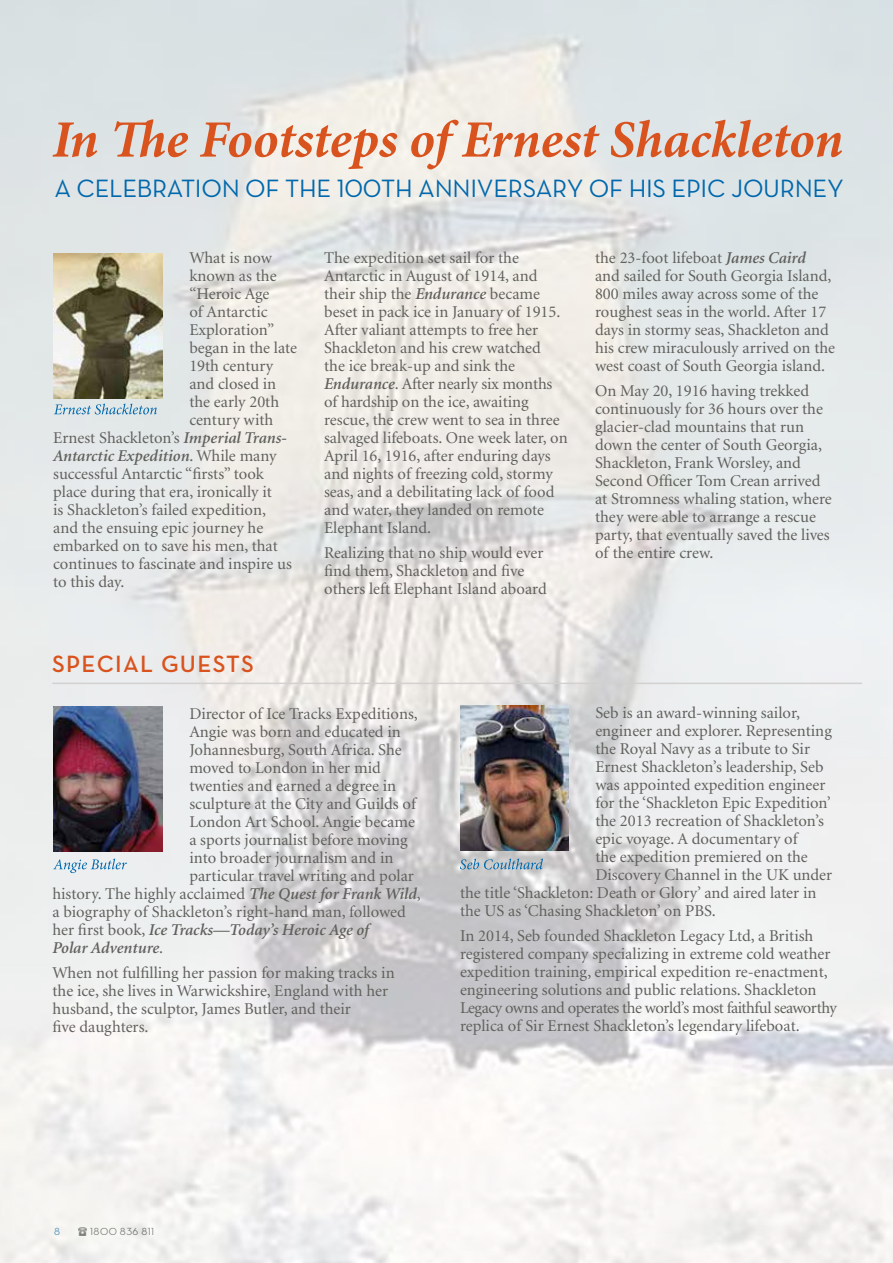
<style>
.page{position:relative;width:893px;height:1263px;background:#fff}
.page>*{position:absolute;margin:0;border:0;box-sizing:border-box;transform-origin:0 0}
.t1{font:italic 700 52.5px "Minion Pro";letter-spacing:-.005em;color:#d9531e}
.t2{font:25.5px "Neutraface Text";letter-spacing:-.01em;color:#0068ac}
.t3{font:600 24px "Neutraface Text";letter-spacing:.05em;color:#d9531e}
.t4{font:16.5px/18px "Minion";color:#60605c}
.t5{font:italic 600 16.5px "Minion";color:#60605c}
.t6{font:500 10.5px "Neutraface Display";letter-spacing:.05em;color:#58595b}
.t7{font:500 10.5px "Neutraface Display";color:#227ab8}
.s1{font-weight:600;font-style:italic}
.s2{font-weight:400;font-style:normal}
</style>
<div class="page">
<img style="left:0;top:0;width:893px;height:1263px">
<hr style="left:52px;top:683px;width:810px;height:1px;background:#d3d1d0">
<img style="left:53px;top:707px;width:109px;height:145px">
<img style="left:54px;top:253px;width:108px;height:145px">
<img style="left:460px;top:706px;width:108px;height:144px">
<svg style="left:54px;top:404px;width:103px;height:10px"></svg>
<svg style="left:53px;top:858px;width:74px;height:15px"></svg>
<svg style="left:460px;top:858px;width:83px;height:11px"></svg>
<h1 class="t1" style="left:52px;top:102px;width:793px">In The Footsteps of Ernest Shackleton</h1>
<h2 class="t2" style="left:54px;top:173px;width:791px">A CELEBRATION OF THE 100TH ANNIVERSARY OF HIS EPIC JOURNEY</h2>
<p class="t4" style="left:189px;top:249px;width:84px">What is now</p>
<p class="t4" style="left:189px;top:267px;width:89px">known as the</p>
<p class="t4" style="left:189px;top:285px;width:82px">“Heroic Age</p>
<p class="t4" style="left:189px;top:303px;width:80px">of Antarctic</p>
<p class="t4" style="left:189px;top:321px;width:86px">Exploration”</p>
<p class="t4" style="left:189px;top:339px;width:109px">began in the late</p>
<p class="t4" style="left:189px;top:357px;width:85px">19th century</p>
<p class="t4" style="left:189px;top:375px;width:88px">and closed in</p>
<p class="t4" style="left:189px;top:393px;width:91px">the early 20th</p>
<p class="t4" style="left:189px;top:411px;width:85px">century with</p>
<p class="t4" style="left:53px;top:429px;width:236px">Ernest Shackleton’s <span class="s1">Imperial Trans-</span></p>
<p class="t5" style="left:53px;top:447px;width:225px">Antarctic Expedition<span class="s2">. While many</span></p>
<p class="t4" style="left:53px;top:465px;width:212px">successful Antarctic “firsts” took</p>
<p class="t4" style="left:53px;top:483px;width:220px">place during that era, ironically it</p>
<p class="t4" style="left:53px;top:501px;width:214px">is Shackleton’s failed expedition,</p>
<p class="t4" style="left:53px;top:519px;width:212px">and the ensuing epic journey he</p>
<p class="t4" style="left:53px;top:537px;width:226px">embarked on to save his men, that</p>
<p class="t4" style="left:53px;top:555px;width:240px">continues to fascinate and inspire us</p>
<p class="t4" style="left:53px;top:573px;width:73px">to this day.</p>
<p class="t4" style="left:324px;top:249px;width:245px">The expedition set sail for the<br>Antarctic in August of 1914, and their ship the <span class="s1">Endurance</span> became beset in pack ice in January of 1915.<br>After valiant attempts to free her<br>Shackleton and his crew watched<br>the ice break-up and sink the<br><span class="s1">Endurance</span>. After nearly six months of hardship on the ice, awaiting rescue, the crew went to sea in three salvaged lifeboats. One week later, on<br>April 16, 1916, after enduring days and nights of freezing cold, stormy seas, and a debilitating lack of food and water, they landed on remote<br>Elephant Island.</p>
<p class="t4" style="left:324px;top:544px;width:224px">Realizing that no ship would ever find them, Shackleton and five others left Elephant Island aboard</p>
<p class="t4" style="left:595px;top:249px;width:242px">the 23-foot lifeboat <span class="s1">James Caird<br></span>and sailed for South Georgia Island, 800 miles away across some of the roughest seas in the world. After 17 days in stormy seas, Shackleton and his crew miraculously arrived on the west coast of South Georgia island.</p>
<p class="t4" style="left:595px;top:382px;width:238px">On May 20, 1916 having trekked continuously for 36 hours over the glacier-clad mountains that run down the center of South Georgia,<br>Shackleton, Frank Worsley, and<br>Second Officer Tom Crean arrived at Stromness whaling station, where they were able to arrange a rescue party, that eventually saved the lives of the entire crew.</p>
<h3 class="t3" style="left:52px;top:649px;width:203px">SPECIAL GUESTS</h3>
<p class="t4" style="left:189px;top:706px;width:230px">Director of Ice Tracks Expeditions,</p>
<p class="t4" style="left:189px;top:724px;width:213px">Angie was born and educated in</p>
<p class="t4" style="left:189px;top:742px;width:214px">Johannesburg, South Africa. She</p>
<p class="t4" style="left:189px;top:760px;width:193px">moved to London in her mid</p>
<p class="t4" style="left:189px;top:778px;width:208px">twenties and earned a degree in</p>
<p class="t4" style="left:189px;top:796px;width:228px">sculpture at the City and Guilds of</p>
<p class="t4" style="left:189px;top:814px;width:227px">London Art School. Angie became</p>
<p class="t4" style="left:189px;top:832px;width:220px">a sports journalist before moving</p>
<p class="t4" style="left:189px;top:850px;width:206px">into broader journalism and in</p>
<p class="t4" style="left:189px;top:868px;width:226px">particular travel writing and polar</p>
<p class="t4" style="left:52px;top:886px;width:370px">history. The highly acclaimed <span class="s1">The Quest for Frank Wild</span>,</p>
<p class="t4" style="left:52px;top:904px;width:355px">a biography of Shackleton’s right-hand man, followed</p>
<p class="t5" style="left:52px;top:922px;width:318px"><span class="s2">her first book,</span> Ice Tracks—Today’s Heroic Age of</p>
<p class="t5" style="left:52px;top:940px;width:112px">Polar Adventure<span class="s2">.</span></p>
<p class="t4" style="left:52px;top:964px;width:344px">When not fulfilling her passion for making tracks in the ice, she lives in Warwickshire, England with her husband, the sculptor, James Butler, and their<br>five daughters.</p>
<p class="t4" style="left:595px;top:705px;width:206px">Seb is an award-winning sailor,</p>
<p class="t4" style="left:595px;top:723px;width:238px">engineer and explorer. Representing</p>
<p class="t4" style="left:595px;top:741px;width:216px">the Royal Navy as a tribute to Sir</p>
<p class="t4" style="left:595px;top:759px;width:230px">Ernest Shackleton’s leadership, Seb</p>
<p class="t4" style="left:595px;top:777px;width:232px">was appointed expedition engineer</p>
<p class="t4" style="left:595px;top:795px;width:237px">for the ‘Shackleton Epic Expedition’</p>
<p class="t4" style="left:595px;top:813px;width:230px">the 2013 recreation of Shackleton’s</p>
<p class="t4" style="left:595px;top:831px;width:204px">epic voyage. A documentary of</p>
<p class="t4" style="left:595px;top:849px;width:214px">the expedition premiered on the</p>
<p class="t4" style="left:595px;top:867px;width:238px">Discovery Channel in the UK under</p>
<p class="t4" style="left:460px;top:885px;width:358px">the title ‘Shackleton: Death or Glory’ and aired later in</p>
<p class="t4" style="left:460px;top:903px;width:257px">the US as ‘Chasing Shackleton’ on PBS.</p>
<p class="t4" style="left:460px;top:927px;width:378px">In 2014, Seb founded Shackleton Legacy Ltd, a British registered company specializing in extreme cold weather expedition training, empirical expedition re-enactment, engineering solutions and public relations. Shackleton Legacy owns and operates the world’s most faithful seaworthy replica of Sir Ernest Shackleton’s legendary lifeboat.</p>
<p class="t7" style="left:54px;top:1226px;width:7px">8</p>
<p class="t6" style="left:90px;top:1226px;width:66px">1800 836 811</p>
</div>
